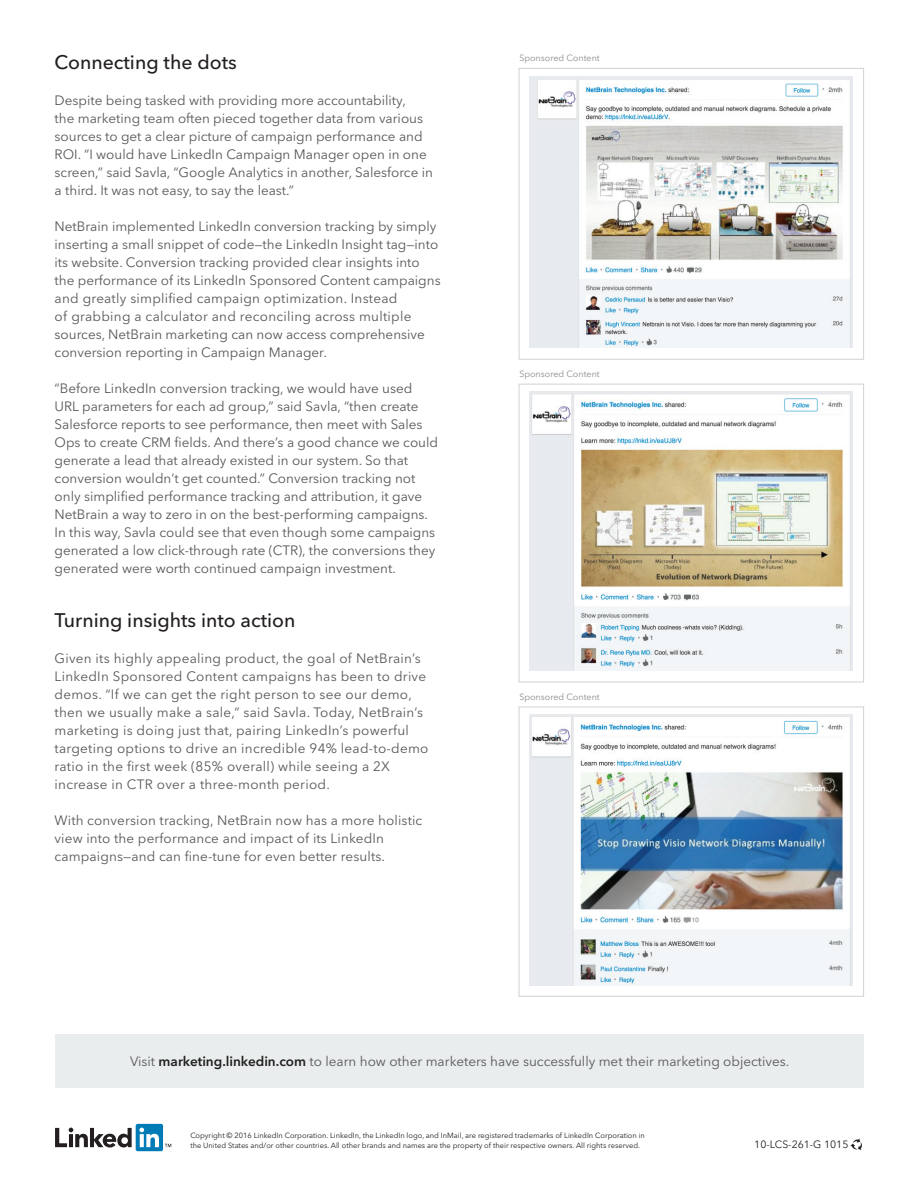
<style>
.page{position:relative;width:918px;height:1188px;background:#fff}
.page>*{position:absolute;margin:0;border:0;box-sizing:border-box;transform-origin:0 0}
.t1{font:500 19.5px "Avenir Next LT Pro";color:#231f20}
.t2{font:13.5px/18px "Avenir Next LT Pro";color:#57585a}
.t3{font:13.5px/18px "Avenir Next LT Pro";letter-spacing:.02em;color:#57585a}
.t4{font:10.5px "Avenir Next LT Pro";color:#231f20}
.t5{font:9px "Avenir Next LT Pro";color:#8a8c8f}
.t6{font:7.5px/10.5px "Avenir Next LT Pro";color:#231f20}
.s1{font-weight:600;color:#231f20}
</style>
<div class="page">
<div style="left:55px;top:1034px;width:809px;height:54px;background:#e9eded"></div>
<svg style="left:55px;top:1128px;width:77px;height:20px"></svg>
<div style="left:136px;top:1124px;width:27px;height:27px;background:#007bb6;border-radius:2px"></div>
<svg style="left:139px;top:1128px;width:20px;height:19px"></svg>
<svg style="left:165px;top:1144px;width:6px;height:3px"></svg>
<svg style="left:850px;top:1138px;width:12px;height:12px"></svg>
<div style="left:519px;top:68px;width:345px;height:292px;border:1px solid #d1d2d4"></div>
<div style="left:519px;top:384px;width:345px;height:298px;border:1px solid #d1d2d4"></div>
<div style="left:519px;top:707px;width:345px;height:290px;border:1px solid #d1d2d4"></div>
<img style="left:529px;top:76px;width:324px;height:272px">
<img style="left:529px;top:392px;width:324px;height:278px">
<img style="left:529px;top:715px;width:324px;height:271px">
<h1 class="t1" style="left:55px;top:51px;width:184px">Connecting the dots</h1>
<p class="t2" style="left:55px;top:92px;width:380px">Despite being tasked with providing more accountability,<br>the marketing team often pieced together data from various sources to get a clear picture of campaign performance and ROI. “I would have LinkedIn Campaign Manager open in one screen,” said Savla, “Google Analytics in another, Salesforce in a third. It was not easy, to say the least.”</p>
<p class="t2" style="left:55px;top:218px;width:388px">NetBrain implemented LinkedIn conversion tracking by simply inserting a small snippet of code—the LinkedIn Insight tag—into its website. Conversion tracking provided clear insights into the performance of its LinkedIn Sponsored Content campaigns and greatly simplified campaign optimization. Instead<br>of grabbing a calculator and reconciling across multiple sources, NetBrain marketing can now access comprehensive conversion reporting in Campaign Manager.</p>
<p class="t2" style="left:55px;top:380px;width:385px">“Before LinkedIn conversion tracking, we would have used URL parameters for each ad group,” said Savla, “then create Salesforce reports to see performance, then meet with Sales Ops to create CRM fields. And there’s a good chance we could generate a lead that already existed in our system. So that conversion wouldn’t get counted.” Conversion tracking not only simplified performance tracking and attribution, it gave NetBrain a way to zero in on the best-performing campaigns.<br>In this way, Savla could see that even though some campaigns generated a low click-through rate (CTR), the conversions they generated were worth continued campaign investment.</p>
<h1 class="t1" style="left:55px;top:609px;width:242px">Turning insights into action</h1>
<p class="t3" style="left:55px;top:650px;width:375px">Given its highly appealing product, the goal of NetBrain’s LinkedIn Sponsored Content campaigns has been to drive demos. “If we can get the right person to see our demo, then we usually make a sale,” said Savla. Today, NetBrain’s marketing is doing just that, pairing LinkedIn’s powerful targeting options to drive an incredible 94% lead-to-demo ratio in the first week (85% overall) while seeing a 2X increase in CTR over a three-month period.</p>
<p class="t2" style="left:55px;top:812px;width:369px">With conversion tracking, NetBrain now has a more holistic view into the performance and impact of its LinkedIn campaigns—and can fine-tune for even better results.</p>
<p class="t5" style="left:519px;top:53px;width:82px">Sponsored Content</p>
<p class="t5" style="left:519px;top:369px;width:82px">Sponsored Content</p>
<p class="t5" style="left:519px;top:691px;width:82px">Sponsored Content</p>
<p class="t2" style="left:130px;top:1052px;width:661px">Visit <span class="s1">marketing.linkedin.com</span> to learn how other marketers have successfully met their marketing objectives.</p>
<p class="t6" style="left:190px;top:1130px;width:456px">Copyright © 2016 LinkedIn Corporation. LinkedIn, the LinkedIn logo, and InMail, are registered trademarks of LinkedIn Corporation in the United States and/or other countries. All other brands and names are the property of their respective owners. All rights reserved.</p>
<p class="t4" style="left:754px;top:1138px;width:96px">10-LCS-261-G 1015</p>
</div>
